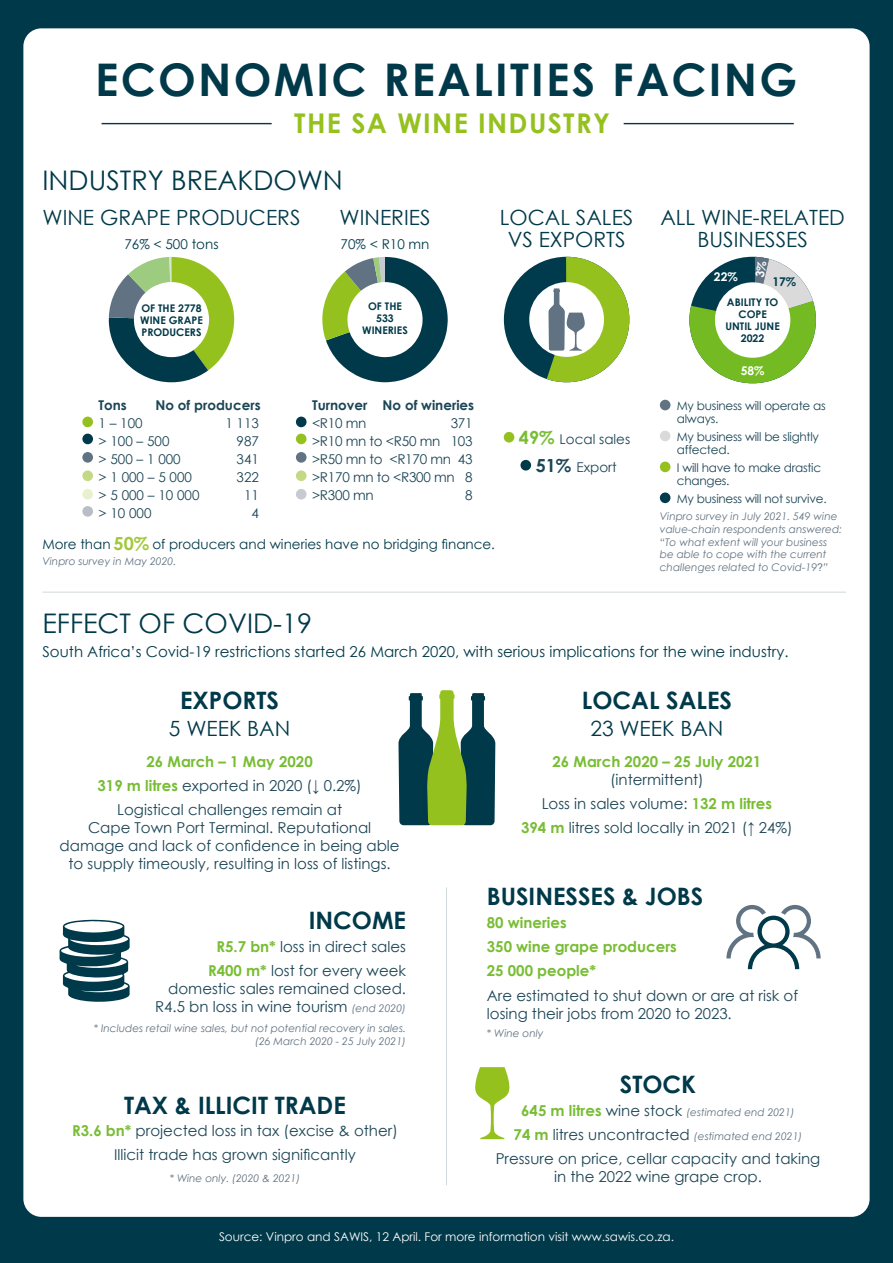
<style>
.page{position:relative;width:893px;height:1263px;background:#003949}
.page>*{position:absolute;margin:0;border:0;box-sizing:border-box;transform-origin:0 0}
.t1{font:700 45px "Century Gothic";letter-spacing:.05em;color:#003949}
.t2{font:700 27.15px "Century Gothic";letter-spacing:.05em;color:#95c11f}
.t3{font:27px "Century Gothic";color:#003949}
.t4{font:700 24px "Century Gothic";color:#003949}
.t5{font:21px/22.6px "Century Gothic";color:#003949;text-align:center}
.t6{font:15px/24.3px "Century Gothic";color:#1c4555;text-align:center}
.t7{font:15px "Century Gothic";color:#003949}
.t8{font:700 15px/24.3px "Century Gothic";color:#78bd34}
.t9{font:13.5px/18px "Century Gothic";color:#1c4555;text-align:center}
.t10{font:13.5px "Century Gothic";color:#003949}
.t11{font:700 13.5px "Century Gothic";color:#1c4555}
.t12{font:12px/12.9px "Century Gothic";letter-spacing:-.02em;color:#1c4555}
.t13{font:12px "Century Gothic";color:#fff}
.t14{font:700 12px "Century Gothic";color:#fff}
.t15{font:700 12px "Century Gothic";color:#003b4d}
.t16{font:italic 10.5px/12.8px "Century Gothic";color:#617382;text-align:right}
.t17{font:700 10.5px/12px "Century Gothic";color:#003949;text-align:center}
.s1{font-weight:700;font-size:18px;color:#78bd34}
.s2{font-weight:700;font-size:18px}
.s3{font-weight:700;font-size:18px;color:#a2c73a}
.s4{font-family:"Arial";font-style:normal}
.s5{font-weight:700;color:#78bd34}
.s6{font-style:italic;font-size:10.5px;color:#617382}
.s7{font-weight:700;font-style:normal;font-size:15px;color:#78bd34}
.s8{font-style:normal;font-size:15px;color:#1c4555}
</style>
<div class="page">
<div style="left:23px;top:28px;width:847px;height:1189px;background:#fff;border-radius:18px"></div>
<hr style="left:102px;top:123px;width:170px;height:1px;background:#003949">
<hr style="left:624px;top:123px;width:170px;height:1px;background:#003949">
<div style="left:504px;top:432px;width:10px;height:10px;background:#95c11f;border-radius:50%"></div>
<div style="left:520px;top:460px;width:11px;height:10px;background:#003949;border-radius:50%"></div>
<div style="left:504px;top:257px;width:125px;height:125px;background:#003b4d;border-radius:50%"></div>
<div style="left:529px;top:282px;width:75px;height:75px;background:#fff;border-radius:50%"></div>
<svg style="left:546px;top:257px;width:83px;height:125px"></svg>
<div style="left:296px;top:417px;width:11px;height:10px;background:#003949;border-radius:50%"></div>
<div style="left:296px;top:434px;width:11px;height:10px;background:#95c11f;border-radius:50%"></div>
<div style="left:296px;top:452px;width:11px;height:11px;background:#617382;border-radius:50%"></div>
<div style="left:296px;top:470px;width:11px;height:11px;background:#c5d984;border-radius:50%"></div>
<div style="left:296px;top:489px;width:11px;height:10px;background:#c6cad1;border-radius:50%"></div>
<svg style="left:322px;top:257px;width:126px;height:125px"></svg>
<div style="left:82px;top:417px;width:11px;height:10px;background:#95c11f;border-radius:50%"></div>
<div style="left:82px;top:434px;width:11px;height:10px;background:#003949;border-radius:50%"></div>
<div style="left:82px;top:452px;width:11px;height:11px;background:#617382;border-radius:50%"></div>
<div style="left:82px;top:470px;width:11px;height:11px;background:#c5d984;border-radius:50%"></div>
<div style="left:82px;top:489px;width:11px;height:10px;background:#e8f0d0;border-radius:50%"></div>
<div style="left:82px;top:506px;width:11px;height:11px;background:#b9bec6;border-radius:50%"></div>
<svg style="left:109px;top:257px;width:125px;height:125px"></svg>
<hr style="left:43px;top:592px;width:803px;height:1px;background:#003949">
<hr style="left:446px;top:887px;width:1px;height:298px;background:#003949">
<svg style="left:398px;top:690px;width:97px;height:135px"></svg>
<svg style="left:475px;top:1067px;width:35px;height:72px"></svg>
<svg style="left:726px;top:905px;width:95px;height:64px"></svg>
<svg style="left:59px;top:920px;width:71px;height:82px"></svg>
<div style="left:660px;top:400px;width:10px;height:10px;background:#617382;border-radius:50%"></div>
<div style="left:660px;top:431px;width:10px;height:10px;background:#dadada;border-radius:50%"></div>
<div style="left:660px;top:462px;width:10px;height:10px;background:#95c11f;border-radius:50%"></div>
<div style="left:660px;top:492px;width:10px;height:11px;background:#003b4d;border-radius:50%"></div>
<svg style="left:689px;top:257px;width:127px;height:126px"></svg>
<h1 class="t1" style="left:95px;top:45px;width:703px">ECONOMIC REALITIES FACING</h1>
<h2 class="t2" style="left:294px;top:103px;width:317px">THE SA WINE INDUSTRY</h2>
<h3 class="t3" style="left:43px;top:161px;width:302px">INDUSTRY BREAKDOWN</h3>
<h3 class="t5" style="left:43px;top:206px;width:259px">WINE GRAPE PRODUCERS</h3>
<h3 class="t5" style="left:340px;top:206px;width:92px">WINERIES</h3>
<p class="t10" style="left:124px;top:235px;width:96px">76% &lt; 500 tons</p>
<p class="t10" style="left:341px;top:235px;width:90px">70% &lt; R10 mn</p>
<p class="t17" style="left:140px;top:302px;width:64px;text-align:justify">OF THE 2778<br>WINE GRAPE PRODUCERS</p>
<p class="t17" style="left:362px;top:300px;width:47px">OF THE<br>533<br>WINERIES</p>
<p class="t11" style="left:99px;top:395px;width:30px">Tons</p>
<p class="t11" style="left:156px;top:395px;width:107px">No of producers</p>
<p class="t9" style="left:99px;top:414px;width:46px">1 – 100</p>
<p class="t9" style="left:225px;top:414px;width:35px">1 113</p>
<p class="t9" style="left:99px;top:432px;width:73px">&gt; 100 – 500</p>
<p class="t9" style="left:237px;top:432px;width:24px">987</p>
<p class="t9" style="left:99px;top:450px;width:84px">&gt; 500 – 1 000</p>
<p class="t9" style="left:237px;top:450px;width:24px">341</p>
<p class="t9" style="left:99px;top:468px;width:95px">&gt; 1 000 – 5 000</p>
<p class="t9" style="left:237px;top:468px;width:24px">322</p>
<p class="t9" style="left:99px;top:486px;width:102px">&gt; 5 000 – 10 000</p>
<p class="t9" style="left:244px;top:486px;width:16px">11</p>
<p class="t9" style="left:99px;top:504px;width:55px">&gt; 10 000</p>
<p class="t9" style="left:252px;top:504px;width:9px">4</p>
<p class="t11" style="left:312px;top:395px;width:164px">Turnover No of wineries</p>
<p class="t9" style="left:312px;top:414px;width:56px">&lt;R10 mn</p>
<p class="t9" style="left:312px;top:414px;width:162px;text-align:justify;text-indent:139px">371 &gt;R10 mn to &lt;R50 mn 103 &gt;R50 mn to &lt;R170 mn 43 &gt;R170 mn to &lt;R300 mn 8 &gt;R300 mn</p>
<p class="t9" style="left:465px;top:486px;width:9px">8</p>
<h3 class="t5" style="left:500px;top:206px;width:135px">LOCAL SALES<br>VS EXPORTS</h3>
<p class="t9" style="left:519px;top:425px;width:113px;line-height:28px"><span class="s1">49%</span> Local sales<br><span class="s2">51%</span> Export</p>
<p class="t10" style="left:43px;top:534px;width:454px">More than <span class="s3">50%</span> of producers and wineries have no bridging finance.</p>
<p class="t16" style="left:43px;top:555px;width:135px">Vinpro survey in May 2020.</p>
<h3 class="t5" style="left:660px;top:206px;width:186px">ALL WINE-RELATED<br>BUSINESSES</h3>
<p class="t14" style="left:714px;top:268px;width:25px">22%</p>
<p class="t15" style="left:772px;top:272px;width:25px">17%</p>
<p class="t17" style="left:725px;top:296px;width:56px">ABILITY TO<br>COPE<br>UNTIL JUNE<br>2022</p>
<p class="t14" style="left:741px;top:361px;width:25px">58%</p>
<p class="t12" style="left:677px;top:399px;width:151px">My business will operate as always.</p>
<p class="t12" style="left:677px;top:430px;width:144px">My business will be slightly affected.</p>
<p class="t12" style="left:677px;top:461px;width:146px">I will have to make drastic changes.</p>
<p class="t12" style="left:677px;top:492px;width:151px">My business will not survive.</p>
<p class="t16" style="left:660px;top:510px;width:184px;text-align:left">Vinpro survey in July 2021. 549 wine value-chain respondents answered: “To what extent will your business be able to cope with the current challenges related to Covid-19<span class="s4">?</span>”</p>
<h3 class="t3" style="left:43px;top:605px;width:271px">EFFECT OF COVID-19</h3>
<p class="t7" style="left:43px;top:641px;width:748px">South Africa’s Covid-19 restrictions started 26 March 2020, with serious implications for the wine industry.</p>
<h3 class="t4" style="left:180px;top:682px;width:100px">EXPORTS</h3>
<h3 class="t5" style="left:169px;top:717px;width:123px">5 WEEK BAN</h3>
<p class="t6" style="left:98px;top:749px;width:266px"><span class="s5">26 March – 1 May 2020<br>319 m litres</span> exported in 2020 (↓ 0.2%)<br>Logistical challenges remain at</p>
<p class="t6" style="left:60px;top:819px;width:342px;line-height:18px">Cape Town Port Terminal. Reputational damage and lack of confidence in being able to supply timeously, resulting in loss of listings.</p>
<h3 class="t4" style="left:309px;top:902px;width:99px">INCOME</h3>
<p class="t6" style="left:208px;top:934px;width:200px"><span class="s5">R5.7 bn*</span> loss in direct sales<br><span class="s5">R400 m*</span> lost for every week</p>
<p class="t6" style="left:155px;top:979px;width:252px;line-height:18px;text-align:right">domestic sales remained closed.<br>R4.5 bn loss in wine tourism <span class="s6">(end 2020)</span></p>
<p class="t16" style="left:94px;top:1021px;width:314px;line-height:13.5px">* Includes retail wine sales, but not potential recovery in sales. (26 March 2020 - 25 July 2021)</p>
<h3 class="t4" style="left:124px;top:1087px;width:223px">TAX &amp; ILLICIT TRADE</h3>
<p class="t6" style="left:72px;top:1118px;width:327px"><span class="s5">R3.6 bn*</span> projected loss in tax (excise &amp; other)<br>Illicit trade has grown significantly</p>
<p class="t16" style="left:170px;top:1171px;width:132px">* Wine only. (2020 &amp; 2021)</p>
<h3 class="t4" style="left:582px;top:682px;width:152px">LOCAL SALES</h3>
<h3 class="t5" style="left:590px;top:717px;width:135px">23 WEEK BAN</h3>
<p class="t8" style="left:552px;top:748px;width:210px">26 March 2020 – 25 July 2021</p>
<p class="t6" style="left:521px;top:767px;width:273px">(intermittent)<br>Loss in sales volume: <span class="s5">132 m litres<br>394 m</span> litres sold locally in 2021 (↑ 24%)</p>
<h3 class="t4" style="left:487px;top:878px;width:218px">BUSINESSES &amp; JOBS</h3>
<p class="t8" style="left:487px;top:909px;width:191px">80 wineries<br>350 wine grape producers<br>25 000 people*</p>
<p class="t6" style="left:487px;top:986px;width:313px;line-height:18px;text-align:left">Are estimated to shut down or are at risk of losing their jobs from 2020 to 2023.</p>
<p class="t16" style="left:487px;top:1026px;width:58px">* Wine only</p>
<h3 class="t4" style="left:620px;top:1066px;width:78px">STOCK</h3>
<p class="t16" style="left:521px;top:1105px;width:275px"><span class="s7">645 m litres</span> <span class="s8">wine stock</span> (estimated end 2021)</p>
<p class="t6" style="left:496px;top:1122px;width:326px"><span class="s5">74 m</span> litres uncontracted <span class="s6">(estimated end 2021)<br></span>Pressure on price, cellar capacity and taking</p>
<p class="t6" style="left:554px;top:1164px;width:209px">in the 2022 wine grape crop.</p>
<p class="t13" style="left:219px;top:1228px;width:456px">Source: Vinpro and SAWIS, 12 April. For more information visit www.sawis.co.za.</p>
</div>
